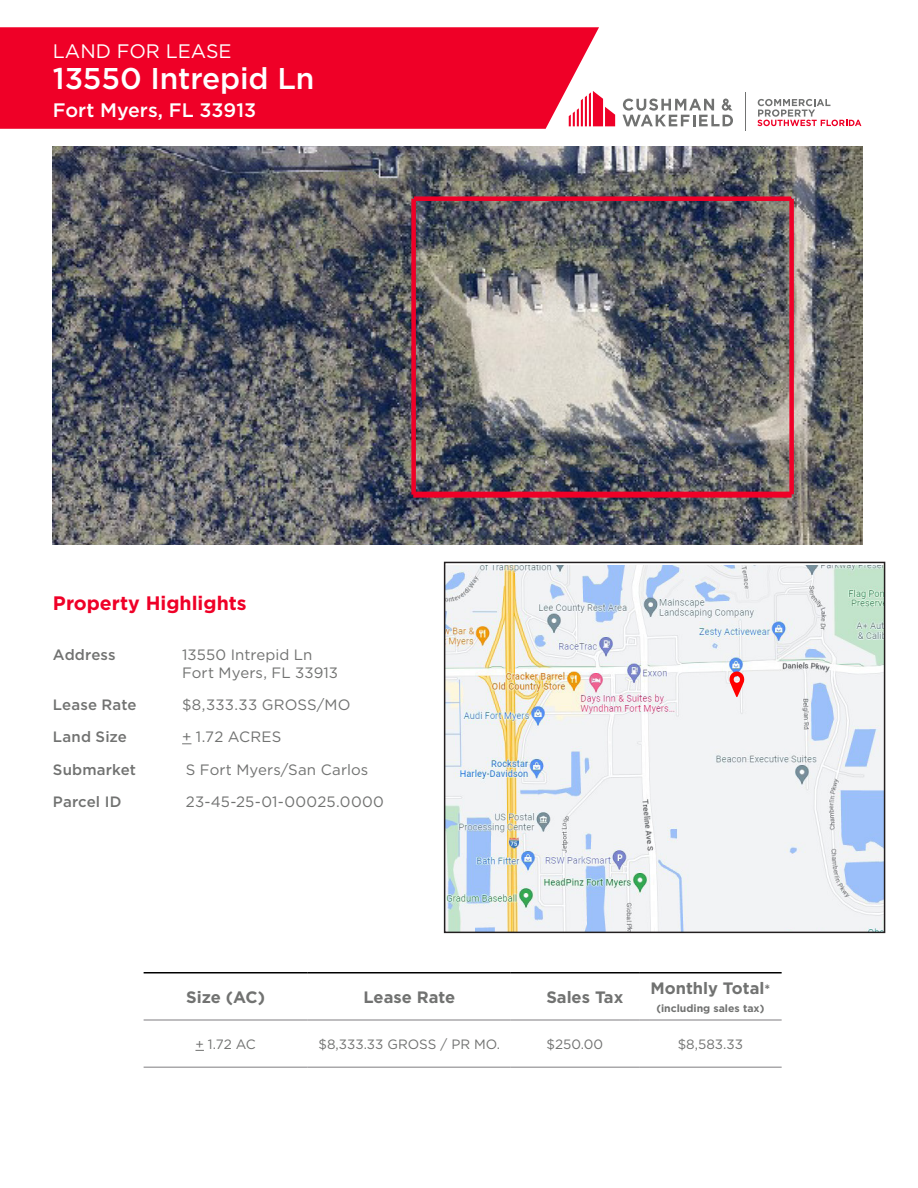
<style>
.page{position:relative;width:918px;height:1188px;background:#fff}
.page>*{position:absolute;margin:0;border:0;box-sizing:border-box;transform-origin:0 0}
.Property_Name___Addr{font:500 30px "Gotham";letter-spacing:-.005em;color:#fff}
.Section_Head_-_red{font:700 19.5px "Gotham";color:#ef0027}
.Property_Name___Addr-2{font:500 19.5px "Gotham";color:#fff}
.Banner_Callout_Text{font:19.5px "Gotham";color:#fff}
.Body_Text{font:700 16.5px "Gotham";color:#717271}
.Table_text_-_small{font:15px "Gotham";letter-spacing:.01em;color:#717271}
.Table_text_-_small-2{font:500 15px "Gotham";letter-spacing:.01em;color:#717271}
.Body_Text-2{font:13.5px "Gotham";color:#717271}
.Body_Text-3{font:700 10.5px "Gotham";color:#717271}
.s1{font-size:13.5px}
</style>
<div class="page">
<hr style="left:745px;top:92px;width:1px;height:39px;background:#717271">
<svg style="left:599px;top:95px;width:16px;height:31px"></svg>
<svg style="left:623px;top:99px;width:110px;height:27px"></svg>
<svg style="left:757px;top:99px;width:104px;height:27px"></svg>
<img style="left:53px;top:147px;width:810px;height:397px">
<div style="left:0;top:27px;width:599px;height:102px;background:#ef0027"></div>
<img style="left:447px;top:566px;width:435px;height:364px">
<div style="left:444px;top:562px;width:441px;height:371px;border:2px solid #231f20"></div>
<hr style="left:144px;top:1019px;width:164px;height:2px;background:#a9a8aa">
<hr style="left:308px;top:1019px;width:203px;height:2px;background:#a9a8aa">
<hr style="left:511px;top:1019px;width:128px;height:2px;background:#a9a8aa">
<hr style="left:639px;top:1019px;width:143px;height:2px;background:#a9a8aa">
<hr style="left:144px;top:1066px;width:164px;height:2px;background:#a9a8aa">
<hr style="left:308px;top:1066px;width:203px;height:2px;background:#a9a8aa">
<hr style="left:511px;top:1066px;width:128px;height:2px;background:#a9a8aa">
<hr style="left:639px;top:1066px;width:143px;height:2px;background:#a9a8aa">
<hr style="left:144px;top:972px;width:164px;height:2px;background:#000">
<hr style="left:308px;top:972px;width:203px;height:2px;background:#000">
<hr style="left:511px;top:972px;width:128px;height:2px;background:#000">
<hr style="left:639px;top:972px;width:143px;height:2px;background:#000">
<svg style="left:729px;top:672px;width:16px;height:25px"></svg>
<div style="left:411px;top:199px;width:5px;height:296px;background:#ef0027"></div>
<div style="left:413px;top:492px;width:379px;height:6px;background:#ef0027"></div>
<div style="left:789px;top:199px;width:5px;height:295px;background:#ef0027"></div>
<div style="left:414px;top:196px;width:377px;height:5px;background:#ef0027"></div>
<p class="Banner_Callout_Text" style="left:53px;top:38px;width:180px">LAND FOR LEASE</p>
<p class="Property_Name___Addr" style="left:53px;top:58px;width:263px">13550 Intrepid Ln</p>
<p class="Property_Name___Addr-2" style="left:53px;top:97px;width:205px">Fort Myers, FL 33913</p>
<p class="Section_Head_-_red" style="left:53px;top:590px;width:195px">Property Highlights</p>
<p class="Table_text_-_small-2" style="left:53px;top:645px;width:64px">Address</p>
<p class="Table_text_-_small" style="left:182px;top:645px;width:132px">13550 Intrepid Ln</p>
<p class="Table_text_-_small" style="left:182px;top:663px;width:158px">Fort Myers, FL 33913</p>
<p class="Table_text_-_small-2" style="left:53px;top:695px;width:85px">Lease Rate</p>
<p class="Table_text_-_small" style="left:182px;top:695px;width:170px">$8,333.33 GROSS/MO</p>
<p class="Table_text_-_small-2" style="left:53px;top:727px;width:75px">Land Size</p>
<p class="Table_text_-_small" style="left:182px;top:727px;width:101px">+ 1.72 ACRES</p>
<p class="Table_text_-_small-2" style="left:53px;top:759px;width:84px">Submarket</p>
<p class="Table_text_-_small" style="left:186px;top:760px;width:184px">S Fort Myers/San Carlos</p>
<p class="Table_text_-_small-2" style="left:53px;top:792px;width:70px">Parcel ID</p>
<p class="Table_text_-_small" style="left:186px;top:792px;width:199px">23-45-25-01-00025.0000</p>
<p class="Body_Text" style="left:186px;top:986px;width:80px">Size (AC)</p>
<p class="Body_Text" style="left:364px;top:986px;width:93px">Lease Rate</p>
<p class="Body_Text" style="left:546px;top:986px;width:79px">Sales Tax</p>
<p class="Body_Text" style="left:650px;top:977px;width:121px">Monthly Total<span class="s1">*</span></p>
<p class="Body_Text-3" style="left:656px;top:1002px;width:110px">(including sales tax)</p>
<p class="Body_Text-2" style="left:195px;top:1036px;width:62px">+ 1.72 AC</p>
<p class="Body_Text-2" style="left:318px;top:1036px;width:183px">$8,333.33 GROSS / PR MO.</p>
<p class="Body_Text-2" style="left:547px;top:1036px;width:58px">$250.00</p>
<p class="Body_Text-2" style="left:678px;top:1036px;width:67px">$8,583.33</p>
</div>
